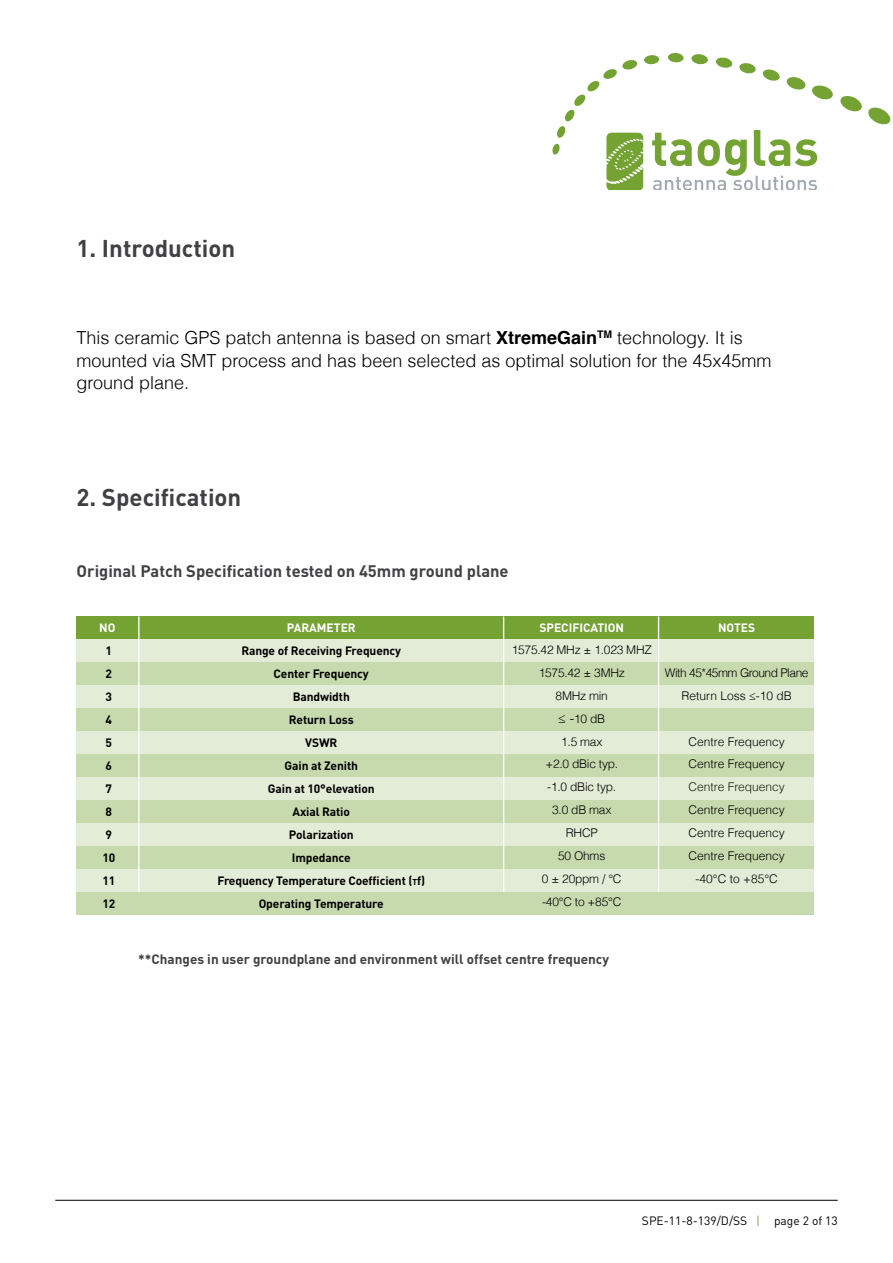
<style>
.page{position:relative;width:893px;height:1263px;background:#fff}
.page>*{position:absolute;margin:0;border:0;box-sizing:border-box;transform-origin:0 0}
.t1{font:700 24px "DIN";color:#414042}
.t2{font:300 18px/22.5px "Helvetica";color:#000}
.t3{font:700 16.5px "DIN";color:#414042}
.t4{font:700 13.5px "DIN";color:#414042}
.t5{font:700 12px/23px "DIN";letter-spacing:-.01em;color:#000}
.t6{font:300 12px/23px "Helvetica";letter-spacing:-.02em;color:#000;text-align:center}
.t7{font:300 12px/23px "Helvetica";color:#000;text-align:center}
.t8{font:300 12px/23px "Helvetica";letter-spacing:-.04em;color:#000;text-align:center}
.t9{font:700 12px "DIN";color:#fff}
.t10{font:12px "DIN";color:#000}
.s1{font-weight:700}
.s2{font-size:13.5px}
.s3{font-size:8.4px}
.s4{color:#74a333}
</style>
<div class="page">
<div style="left:644px;top:55px;width:15px;height:9px;background:#74a333;border-radius:50%"></div>
<svg style="left:652px;top:54px;width:239px;height:135px"></svg>
<svg style="left:552px;top:60px;width:91px;height:129px"></svg>
<hr style="left:55px;top:1200px;width:783px;height:1px;background:#000">
<div style="left:77px;top:892px;width:737px;height:23px;background:#c7daae"></div>
<div style="left:77px;top:846px;width:737px;height:23px;background:#c7daae"></div>
<div style="left:77px;top:800px;width:737px;height:23px;background:#c7daae"></div>
<div style="left:77px;top:685px;width:737px;height:23px;background:#e3ecd7"></div>
<div style="left:77px;top:662px;width:737px;height:23px;background:#c7daae"></div>
<div style="left:77px;top:639px;width:737px;height:23px;background:#e3ecd7"></div>
<div style="left:77px;top:708px;width:737px;height:23px;background:#c7daae"></div>
<div style="left:77px;top:731px;width:737px;height:23px;background:#e3ecd7"></div>
<div style="left:77px;top:754px;width:737px;height:23px;background:#c7daae"></div>
<div style="left:77px;top:823px;width:737px;height:23px;background:#e3ecd7"></div>
<div style="left:77px;top:869px;width:737px;height:23px;background:#e3ecd7"></div>
<div style="left:77px;top:616px;width:737px;height:23px;background:#74a333"></div>
<div style="left:77px;top:777px;width:737px;height:23px;background:#e3ecd7"></div>
<hr style="left:138px;top:616px;width:2px;height:276px;background:#fff">
<hr style="left:503px;top:616px;width:1px;height:276px;background:#fff">
<hr style="left:658px;top:616px;width:1px;height:276px;background:#fff">
<h1 class="t1" style="left:77px;top:233px;width:160px">1. Introduction</h1>
<h2 class="t2" style="left:77px;top:326px;width:696px">This ceramic GPS patch antenna is based on smart <span class="s1">XtremeGain</span><sup>TM</sup> technology. It is mounted via SMT process and has been selected as optimal solution for the 45x45mm ground plane.</h2>
<h1 class="t1" style="left:77px;top:481px;width:166px">2. Specification</h1>
<h3 class="t3" style="left:77px;top:560px;width:434px">Original Patch Specification tested on 45mm ground plane</h3>
<p class="t9" style="left:99px;top:620px;width:18px">NO</p>
<p class="t9" style="left:287px;top:620px;width:71px">PARAMETER</p>
<p class="t9" style="left:539px;top:620px;width:86px">SPECIFICATION</p>
<p class="t9" style="left:718px;top:620px;width:39px">NOTES</p>
<p class="t5" style="left:102px;top:639px;width:14px">1<br>2<br>3<br>4<br>5<br>6<br>7<br>8<br>9<br>10<br>11<br>12</p>
<p class="t6" style="left:512px;top:637px;width:142px">1575.42 MHz ± 1.023 MHZ<br>1575.42 ± 3MHz<br>8MHz min<br><span class="s2">≤ -</span>10 dB<br>1.5 max<br>+2.0 dBic typ.<br>-1.0 dBic typ.<br>3.0 dB max<br>RHCP<br>50 Ohms<br>0 ± 20ppm / °C<br>-40°C to +85°C</p>
<p class="t5" style="left:217px;top:639px;width:209px;text-align:center">Range of Receiving Frequency<br>Center Frequency<br>Bandwidth<br>Return Loss<br>VSWR<br>Gain at Zenith<br>Gain at 10°elevation<br>Axial Ratio<br>Polarization<br>Impedance<br>Frequency Temperature Coefficient (<span class="s3">t</span>f)<br>Operating Temperature</p>
<p class="t8" style="left:665px;top:660px;width:145px">With 45*45mm Ground Plane<br>Return Loss ≤-10 dB</p>
<p class="t7" style="left:689px;top:729px;width:98px">Centre Frequency<br>Centre Frequency<br>Centre Frequency<br>Centre Frequency<br>Centre Frequency<br>Centre Frequency -40°C to +85°C</p>
<p class="t4" style="left:138px;top:950px;width:472px">**Changes in user groundplane and environment will offset centre frequency</p>
<p class="t10" style="left:642px;top:1213px;width:197px">SPE-11-8-139/D/SS <span class="s4">|</span> page 2 of 13</p>
</div>
